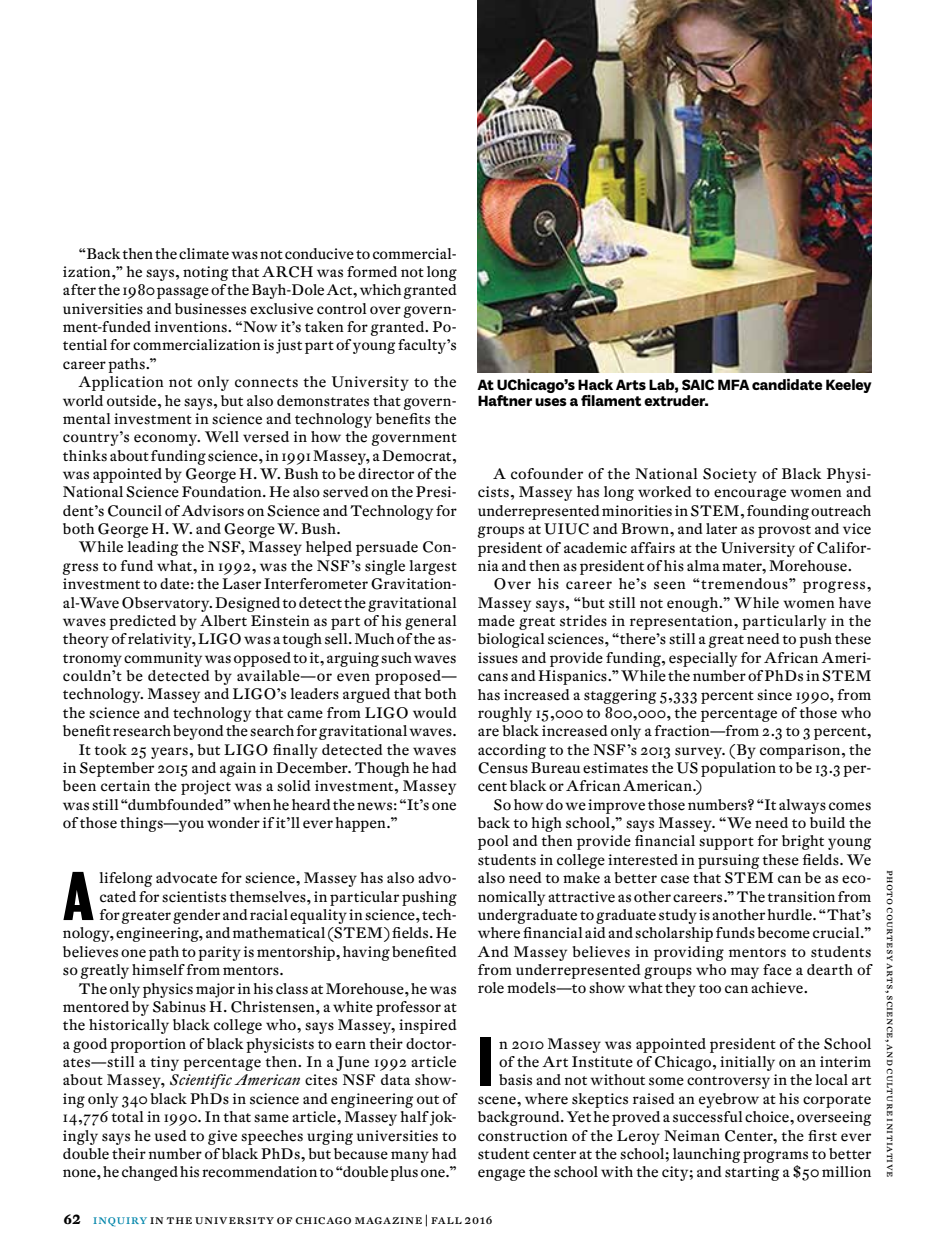
<style>
.page{position:relative;width:945px;height:1260px;background:#fff}
.page>*{position:absolute;margin:0;border:0;box-sizing:border-box;transform-origin:0 0}
.t1{font:62.65px "Bureau Grotesque Three Seven";color:#000}
.t2{font:700 15.75px/15.8px "Plan Grotesque Std";letter-spacing:-.01em;color:#000}
.t3{font:14.88px/18.4px "DTL Fleischmann UCHST";letter-spacing:.01em;color:#000;text-align:justify}
.t4{font:14.88px "DTL Fleischmann UCHST";letter-spacing:.03em;color:#000}
.t5{font:13.12px "DTL Fleischmann UCHT Caps";letter-spacing:.03em;color:#000}
.t6{font:10.5px "DTL Fleischmann UCHT Caps";letter-spacing:.035em;color:#000}
.s1{font-family:"DTL Fleischmann UCHST Med";font-style:italic}
.s2{font-family:"DTL Fleischmann UCHT";font-weight:700}
.s3{color:#0085aa}
</style>
<div class="page">
<img style="left:478px;top:0;width:394px;height:372px">
<p class="t3" style="left:63px;top:244px;width:395px;text-indent:16px">“Back then the climate was not conducive to commercial&shy;ization,” he says, noting that ARCH was formed not long after the 1980 passage of the Bayh-Dole Act, which granted universities and businesses exclusive control over govern&shy;ment-funded inventions. “Now it’s taken for granted. Po&shy;tential for commercialization is just part of young faculty’s career paths.”</p>
<p class="t3" style="left:63px;top:373px;width:395px;text-indent:16px">Application not only connects the University to the world outside, he says, but also demonstrates that govern&shy;mental investment in science and technology benefits the country’s economy. Well versed in how the government thinks about funding science, in 1991 Massey, a Democrat, was appointed by George H. W. Bush to be director of the National Science Foundation. He also served on the Presi&shy;dent’s Council of Advisors on Science and Technology for both George H. W. and George W. Bush.</p>
<p class="t3" style="left:79px;top:538px;width:380px">While leading the NSF, Massey helped persuade Con-</p>
<p class="t3" style="left:63px;top:556px;width:395px">gress to fund what, in 1992, was the NSF’s single largest</p>
<p class="t3" style="left:63px;top:575px;width:395px">investment to date: the Laser Interferometer Gravitation-</p>
<p class="t3" style="left:63px;top:593px;width:395px">al-Wave Observatory. Designed to detect the gravitational</p>
<p class="t3" style="left:63px;top:611px;width:395px">waves predicted by Albert Einstein as part of his general</p>
<p class="t3" style="left:63px;top:630px;width:395px">theory of relativity, LIGO was a tough sell. Much of the as-</p>
<p class="t3" style="left:63px;top:648px;width:395px">tronomy community was opposed to it, arguing such waves</p>
<p class="t3" style="left:63px;top:666px;width:395px">couldn’t be detected by available—or even proposed—</p>
<p class="t3" style="left:63px;top:685px;width:395px">technology. Massey and LIGO’s leaders argued that both</p>
<p class="t3" style="left:63px;top:703px;width:395px">the science and technology that came from LIGO would</p>
<p class="t3" style="left:63px;top:722px;width:395px">benefit research beyond the search for gravitational waves.</p>
<p class="t3" style="left:79px;top:740px;width:379px">It took 25 years, but LIGO finally detected the waves</p>
<p class="t3" style="left:63px;top:758px;width:395px">in September 2015 and again in December. Though he had</p>
<p class="t3" style="left:63px;top:777px;width:395px">been certain the project was a solid investment, Massey</p>
<p class="t3" style="left:63px;top:795px;width:395px">was still “dumbfounded” when he heard the news: “It’s one</p>
<p class="t3" style="left:63px;top:813px;width:336px">of those things—you wonder if it’ll ever happen.”</p>
<h1 class="t1" style="left:63px;top:860px;width:33px">A</h1>
<p class="t3" style="left:99px;top:869px;width:359px">lifelong advocate for science, Massey has also advo-</p>
<p class="t3" style="left:99px;top:887px;width:359px">cated for scientists themselves, in particular pushing</p>
<p class="t3" style="left:99px;top:905px;width:359px">for greater gender and racial equality in science, tech-</p>
<p class="t3" style="left:63px;top:924px;width:395px">nology, engineering, and mathematical (STEM) fields. He</p>
<p class="t3" style="left:63px;top:942px;width:395px">believes one path to parity is mentorship, having benefited</p>
<p class="t3" style="left:63px;top:961px;width:223px">so greatly himself from mentors.</p>
<p class="t3" style="left:79px;top:979px;width:380px">The only physics major in his class at Morehouse, he was</p>
<p class="t3" style="left:63px;top:997px;width:395px">mentored by Sabinus H. Christensen, a white professor at</p>
<p class="t3" style="left:63px;top:1016px;width:395px">the historically black college who, says Massey, inspired</p>
<p class="t3" style="left:63px;top:1034px;width:395px">a good proportion of black physicists to earn their doctor-</p>
<p class="t4" style="left:63px;top:1052px;width:395px">ates—still a tiny percentage then. In a June 1992 article</p>
<p class="t3" style="left:63px;top:1071px;width:395px">about Massey, <span class="s1">Scientific American</span> cites NSF data show-</p>
<p class="t3" style="left:63px;top:1089px;width:395px">ing only 340 black PhDs in science and engineering out of</p>
<p class="t3" style="left:63px;top:1108px;width:395px">14,776 total in 1990. In that same article, Massey half jok-</p>
<p class="t3" style="left:63px;top:1126px;width:395px">ingly says he used to give speeches urging universities to</p>
<p class="t3" style="left:63px;top:1144px;width:395px">double their number of black PhDs, but because many had</p>
<p class="t3" style="left:63px;top:1163px;width:395px">none, he changed his recommendation to “double plus one.”</p>
<p class="t2" style="left:478px;top:377px;width:395px">At UChicago’s Hack Arts Lab, SAIC MFA candidate Keeley<br>Haftner uses a filament extruder.</p>
<p class="t3" style="left:478px;top:464px;width:395px;text-indent:16px">A cofounder of the National Society of Black Physi&shy;cists, Massey has long worked to encourage women and underrepresented minorities in STEM, founding outreach groups at UIUC and Brown, and later as provost and vice president of academic affairs at the University of Califor&shy;nia and then as president of his alma mater, Morehouse.</p>
<p class="t3" style="left:478px;top:575px;width:395px;text-indent:16px">Over his career he’s seen “tremendous” progress, Massey says, “but still not enough.” While women have made great strides in representation, particularly in the biological sciences, “there’s still a great need to push these issues and provide funding, especially for African Ameri&shy;cans and Hispanics.” While the number of PhDs in STEM has increased a staggering 5,333 percent since 1990, from roughly 15,000 to 800,000, the percentage of those who are black increased only a fraction—from 2.3 to 3 percent, according to the NSF’s 2013 survey. (By comparison, the Census Bureau estimates the US population to be 13.3 per&shy;cent black or African American.)</p>
<p class="t3" style="left:478px;top:795px;width:395px;text-indent:16px">So how do we improve those numbers? “It always comes back to high school,” says Massey. “We need to build the pool and then provide financial support for bright young students in college interested in pursuing these fields. We also need to make a better case that STEM can be as eco&shy;nomically attractive as other careers.” The transition from undergraduate to graduate study is another hurdle. “That’s where financial aid and scholarship funds become crucial.” And Massey believes in providing mentors to students from underrepresented groups who may face a dearth of role models—to show what they too can achieve.</p>
<h1 class="t1" style="left:478px;top:1025px;width:18px">I</h1>
<p class="t3" style="left:478px;top:1034px;width:395px;text-align:right">n 2010 Massey was appointed president of the School<br>of the Art Institute of Chicago, initially on an interim basis and not without some controversy in the local art scene, where skeptics raised an eyebrow at his corporate background. Yet he proved a successful choice, overseeing construction of the Leroy Neiman Center, the first ever student center at the school; launching programs to better engage the school with the city; and starting a $50 million</p>
<p class="t6" style="left:898px;top:870px;width:309px;rotate:90deg">photo courtesy arts, science, and culture initiative</p>
<p class="t5" style="left:63px;top:1211px;width:431px"><span class="s2">62</span> <span class="s3">inquiry</span> in the university of chicago magazine | fall 2016</p>
</div>
